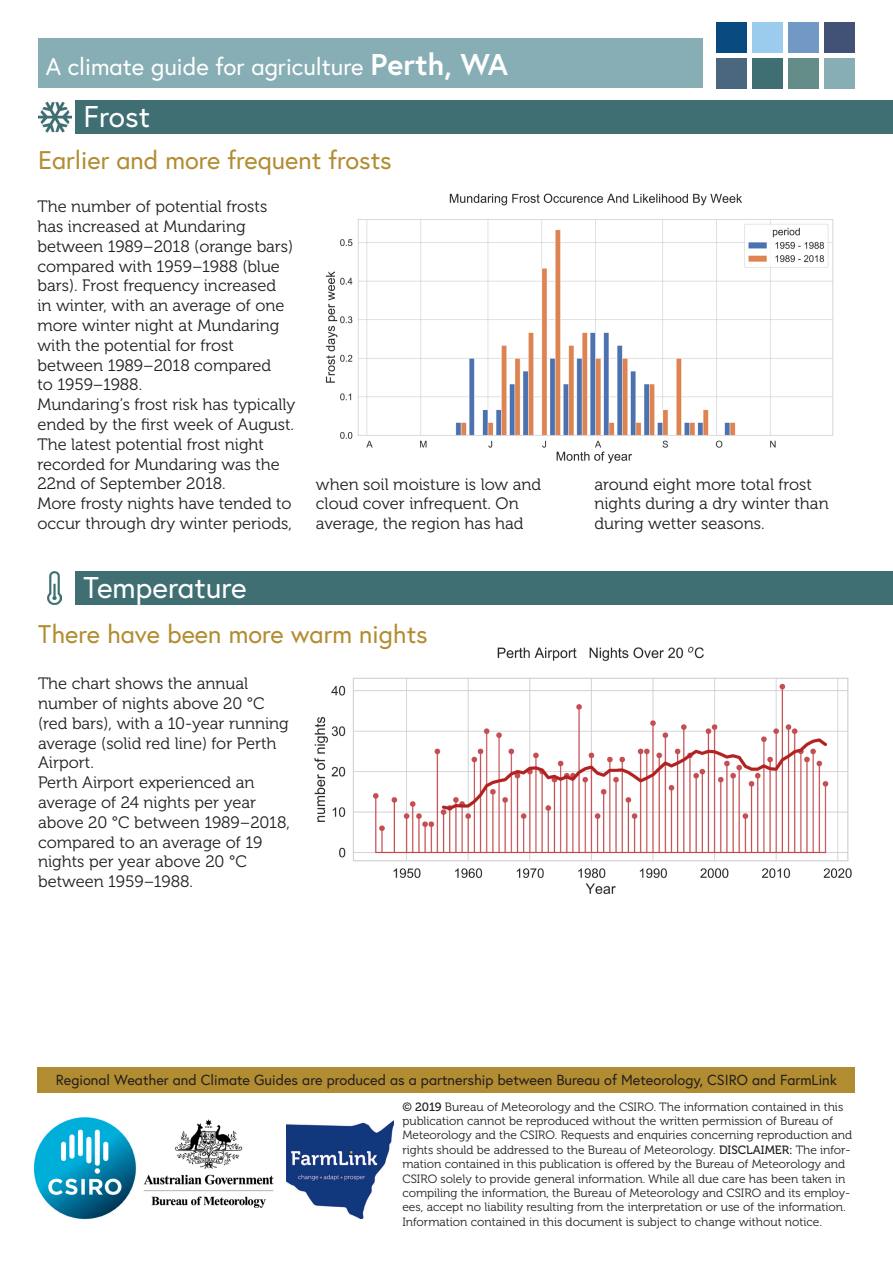
<style>
.page{position:relative;width:893px;height:1263px;background:#fff}
.page>*{position:absolute;margin:0;border:0;box-sizing:border-box;transform-origin:0 0}
.Heading{font:30px "Europa";color:#fff}
.Accent_heading{font:25.5px "Europa";color:#b28c30}
.t1{font:24px "Europa";color:#fff}
.Body_text{font:16.5px/19.8px "Museo 300";color:#231f20}
.t2{font:14.55px "Europa";color:#231f20}
.t3{font:12px/14.4px "Museo 300";color:#231f20}
.s1{font-weight:700;font-size:30px}
.s2{font-family:"Museo 500"}
</style>
<div class="page">
<div style="left:38px;top:38px;width:665px;height:50px;background:#87aeb4"></div>
<div style="left:716px;top:22px;width:30px;height:30px;background:#08497f"></div>
<div style="left:752px;top:22px;width:30px;height:30px;background:#9bcbed"></div>
<div style="left:716px;top:59px;width:30px;height:30px;background:#4a677f"></div>
<div style="left:752px;top:59px;width:30px;height:30px;background:#3f6e73"></div>
<div style="left:789px;top:59px;width:30px;height:30px;background:#648c88"></div>
<div style="left:825px;top:59px;width:30px;height:30px;background:#87aeb4"></div>
<div style="left:825px;top:22px;width:30px;height:30px;background:#415276"></div>
<div style="left:789px;top:22px;width:30px;height:30px;background:#7298c6"></div>
<div style="left:76px;top:571px;width:817px;height:33px;background:#3f6e73"></div>
<img style="left:48px;top:571px;width:14px;height:33px">
<img style="left:314px;top:646px;width:538px;height:248px">
<img style="left:325px;top:193px;width:509px;height:271px">
<div style="left:76px;top:101px;width:817px;height:33px;background:#3f6e73"></div>
<img style="left:38px;top:101px;width:33px;height:32px">
<img style="left:143px;top:1119px;width:131px;height:89px">
<img style="left:286px;top:1121px;width:108px;height:97px">
<img style="left:33px;top:1117px;width:104px;height:103px">
<div style="left:37px;top:1067px;width:818px;height:25px;background:#b28c30"></div>
<p class="t1" style="left:46px;top:51px;width:464px">A climate guide for agriculture <span class="s1">Perth, WA</span></p>
<p class="Heading" style="left:83px;top:98px;width:68px">Frost</p>
<p class="Accent_heading" style="left:38px;top:143px;width:355px">Earlier and more frequent frosts</p>
<p class="Body_text" style="left:38px;top:197px;width:257px">The number of potential frosts has increased at Mundaring between 1989–2018 (orange bars) compared with 1959–1988 (blue bars). Frost frequency increased in winter, with an average of one more winter night at Mundaring with the potential for frost between 1989–2018 compared<br>to 1959–1988.</p>
<p class="Body_text" style="left:38px;top:395px;width:260px">Mundaring’s frost risk has typically ended by the first week of August.<br>The latest potential frost night recorded for Mundaring was the<br>22nd of September 2018.</p>
<p class="Body_text" style="left:38px;top:494px;width:256px">More frosty nights have tended to occur through dry winter periods,</p>
<p class="Heading" style="left:84px;top:568px;width:165px">Temperature</p>
<p class="Body_text" style="left:316px;top:474px;width:227px">when soil moisture is low and cloud cover infrequent. On average, the region has had</p>
<p class="Body_text" style="left:594px;top:474px;width:236px">around eight more total frost nights during a dry winter than during wetter seasons.</p>
<p class="Accent_heading" style="left:38px;top:617px;width:391px">There have been more warm nights</p>
<p class="Body_text" style="left:38px;top:674px;width:252px">The chart shows the annual number of nights above 20 °C (red bars), with a 10-year running average (solid red line) for Perth<br>Airport.</p>
<p class="Body_text" style="left:38px;top:773px;width:253px">Perth Airport experienced an average of 24 nights per year above 20 °C between 1989–2018, compared to an average of 19 nights per year above 20 °C between 1959–1988.</p>
<p class="t2" style="left:56px;top:1071px;width:783px">Regional Weather and Climate Guides are produced as a partnership between Bureau of Meteorology, CSIRO and FarmLink</p>
<p class="t3" style="left:402px;top:1099px;width:451px"><span class="s2">© 2019</span> Bureau of Meteorology and the CSIRO. The information contained in this publication cannot be reproduced without the written permission of Bureau of Meteorology and the CSIRO. Requests and enquiries concerning reproduction and rights should be addressed to the Bureau of Meteorology. <span class="s2">DISCLAIMER:</span> The infor&shy;mation contained in this publication is offered by the Bureau of Meteorology and CSIRO solely to provide general information. While all due care has been taken in compiling the information, the Bureau of Meteorology and CSIRO and its employ&shy;ees, accept no liability resulting from the interpretation or use of the information.<br>Information contained in this document is subject to change without notice.</p>
</div>
